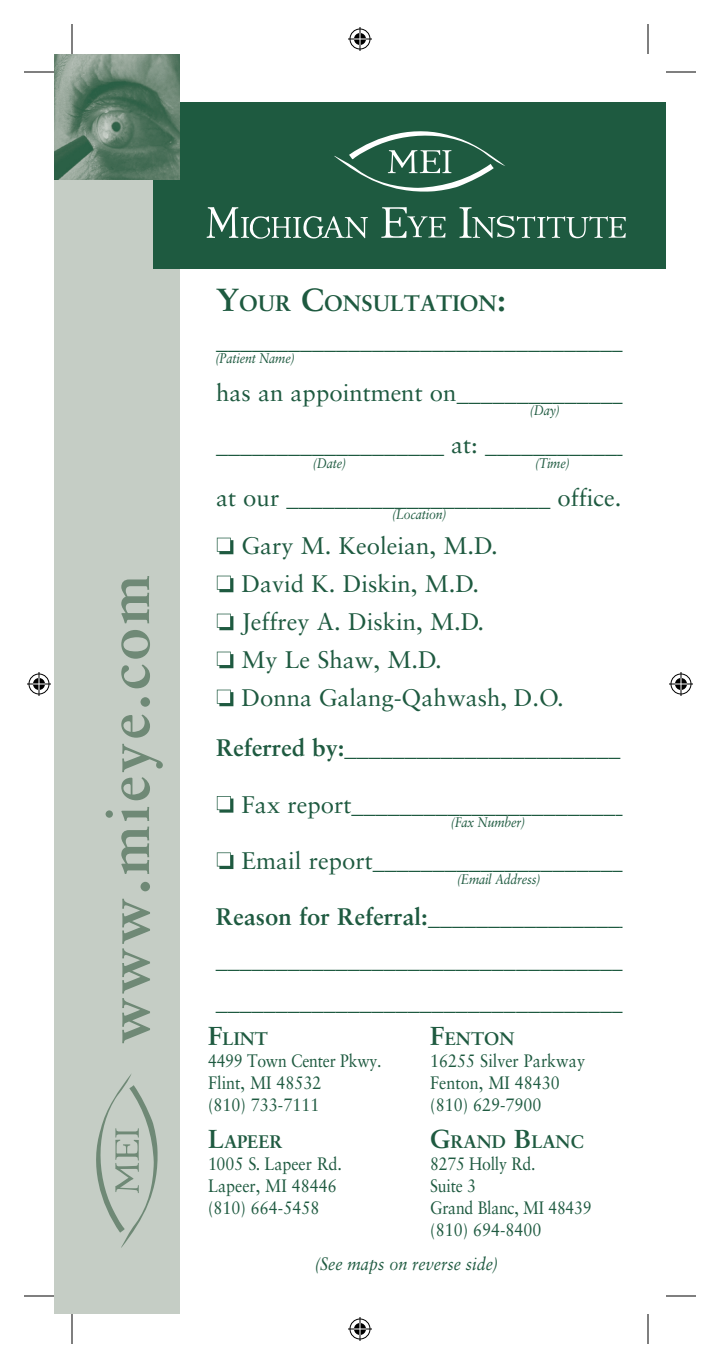
<style>
.page{position:relative;width:720px;height:1368px;background:#fff}
.page>*{position:absolute;margin:0;border:0;box-sizing:border-box;transform-origin:0 0}
.t1{font:700 60px "Sabon";letter-spacing:.05em;color:#6f8976}
.t2{font:24px/38px "Sabon";color:#1e5a40}
.t3{font:700 22.4px "Sabon";color:#1e5a40}
.t4{font:700 18.2px "Sabon";color:#1e5a40}
.t5{font:18px/22px "Sabon";color:#1e5a40;scale:.88 1}
.t6{font:18px/22px "Sabon";color:#1e5a40;scale:.9 1}
.t7{font:italic 18px "Sabon";color:#1e5a40;scale:.9 1}
.t8{font:italic 14px "Sabon";letter-spacing:-.015em;color:#1e5a40;scale:.88 1}
.s1{font-size:32px}
.s2{font-weight:700}
.s3{font-size:26px}
</style>
<div class="page">
<div style="left:54px;top:55px;width:126px;height:1259px;background:#c5cdc5"></div>
<div style="left:153px;top:103px;width:513px;height:166px;background:#1e5a40"></div>
<img style="left:54px;top:54px;width:126px;height:126px">
<svg style="left:217px;top:538px;width:16px;height:16px"></svg>
<svg style="left:217px;top:576px;width:16px;height:16px"></svg>
<svg style="left:217px;top:614px;width:16px;height:16px"></svg>
<svg style="left:217px;top:652px;width:16px;height:16px"></svg>
<svg style="left:217px;top:690px;width:16px;height:16px"></svg>
<svg style="left:217px;top:796px;width:16px;height:17px"></svg>
<svg style="left:217px;top:852px;width:16px;height:17px"></svg>
<svg style="left:334px;top:131px;width:171px;height:61px"></svg>
<svg style="left:207px;top:207px;width:161px;height:32px"></svg>
<svg style="left:381px;top:207px;width:65px;height:31px"></svg>
<svg style="left:459px;top:207px;width:167px;height:32px"></svg>
<svg style="left:96px;top:1074px;width:62px;height:174px"></svg>
<hr style="left:24px;top:72px;width:30px;height:1px;background:#000">
<hr style="left:666px;top:72px;width:30px;height:1px;background:#000">
<hr style="left:24px;top:1296px;width:30px;height:1px;background:#000">
<hr style="left:666px;top:1296px;width:30px;height:1px;background:#000">
<hr style="left:72px;top:24px;width:1px;height:30px;background:#000">
<hr style="left:72px;top:1314px;width:1px;height:30px;background:#000">
<hr style="left:648px;top:24px;width:1px;height:30px;background:#000">
<hr style="left:648px;top:1314px;width:1px;height:30px;background:#000">
<svg style="left:348px;top:27px;width:24px;height:24px"></svg>
<svg style="left:348px;top:1317px;width:24px;height:24px"></svg>
<svg style="left:27px;top:672px;width:24px;height:24px"></svg>
<svg style="left:669px;top:672px;width:24px;height:24px"></svg>
<h1 class="t1" style="left:91px;top:1044px;width:471px;rotate:-90deg">www.mieye.com</h1>
<p class="t3" style="left:216px;top:289px;width:292px"><span class="s1">Y</span>OUR <span class="s1">C</span>ONSULTATION<span class="s1">:</span></p>
<p class="t2" style="left:216px;top:314px;width:421px;line-height:52.4px">___________________________________ has an appointment on______________ ___________________ at: ____________ at our ______________________ office.</p>
<p class="t2" style="left:242px;top:527px;width:324px">Gary M. Keoleian, M.D.<br>David K. Diskin, M.D.<br>Jeffrey A. Diskin, M.D.<br>My Le Shaw, M.D.<br>Donna Galang-Qahwash, D.O.</p>
<p class="t2" style="left:216px;top:729px;width:406px"><span class="s2">Referred by:</span>_______________________</p>
<p class="t2" style="left:242px;top:785px;width:388px">Fax report______________________<span class="s2">_</span></p>
<p class="t2" style="left:242px;top:841px;width:385px">Email report____________________<span class="s2">_</span></p>
<p class="t2" style="left:216px;top:896px;width:418px;line-height:42.4px"><span class="s2">Reason for Referral:</span>_________________ __________________________________ __________________________________</p>
<p class="t4" style="left:208px;top:1027px;width:61px"><span class="s3">F</span>LINT</p>
<p class="t5" style="left:208px;top:1049px;width:199px">4499 Town Center Pkwy.<br>Flint, MI 48532<br>(810) 733-7111</p>
<p class="t8" style="left:215px;top:350px;width:92px">(Patient Name)</p>
<p class="t8" style="left:530px;top:403px;width:36px">(Day)</p>
<p class="t8" style="left:313px;top:455px;width:39px">(Date)</p>
<p class="t8" style="left:535px;top:455px;width:41px">(Time)</p>
<p class="t8" style="left:392px;top:507px;width:63px">(Location)</p>
<p class="t8" style="left:451px;top:814px;width:86px">(Fax Number)</p>
<p class="t8" style="left:457px;top:871px;width:96px">(Email Address)</p>
<p class="t4" style="left:430px;top:1027px;width:86px"><span class="s3">F</span>ENTON</p>
<p class="t6" style="left:430px;top:1049px;width:174px">16255 Silver Parkway<br>Fenton, MI 48430 (810) 629-7900</p>
<p class="t4" style="left:430px;top:1130px;width:155px"><span class="s3">G</span>RAND <span class="s3">B</span>LANC</p>
<p class="t5" style="left:430px;top:1153px;width:185px">8275 Holly Rd.<br>Suite 3<br>Grand Blanc, MI 48439 (810) 694-8400</p>
<p class="t7" style="left:315px;top:1253px;width:205px">(See maps on reverse side)</p>
<p class="t4" style="left:208px;top:1130px;width:76px"><span class="s3">L</span>APEER</p>
<p class="t6" style="left:208px;top:1153px;width:150px">1005 S. Lapeer Rd.<br>Lapeer, MI 48446 (810) 664-5458</p>
</div>
